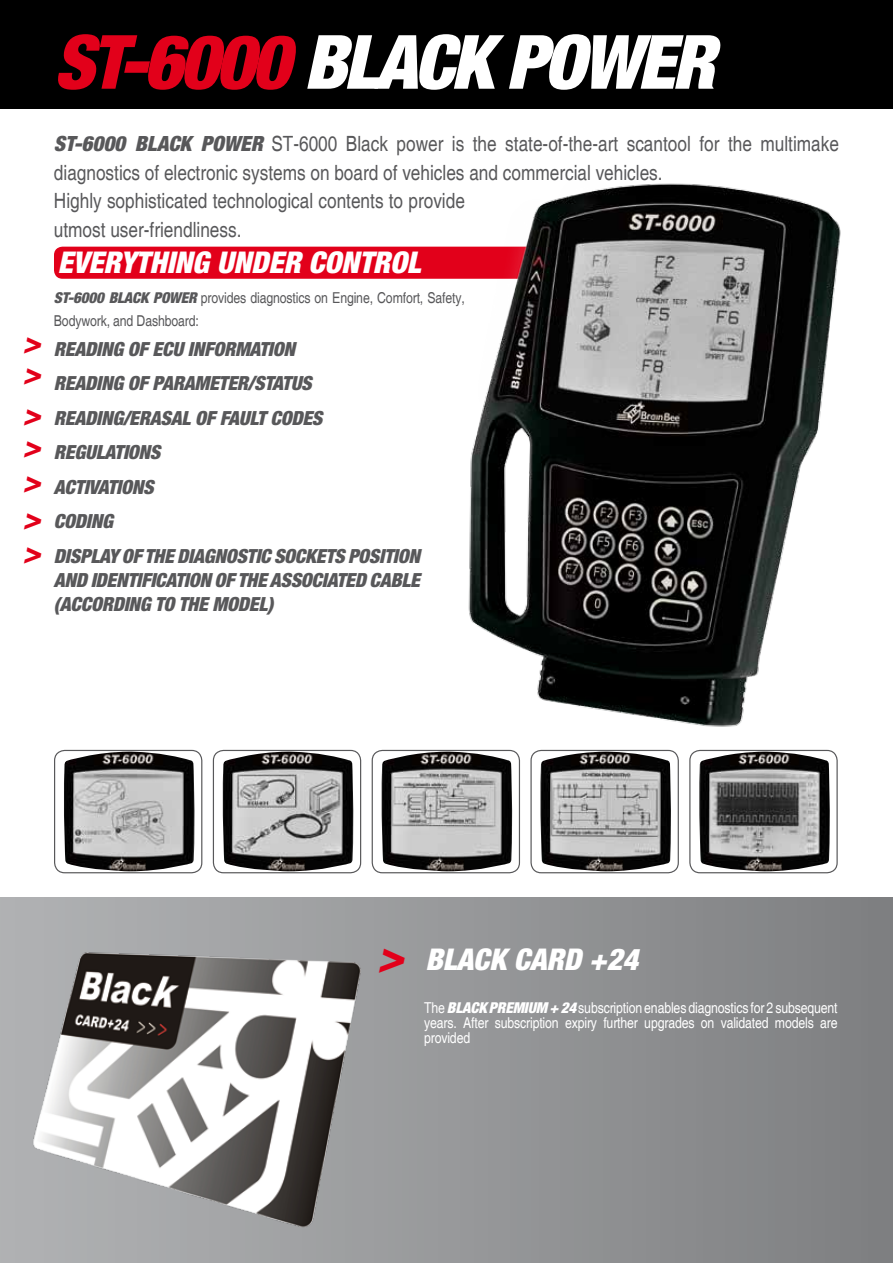
<style>
.page{position:relative;width:893px;height:1263px;background:#fff}
.page>*{position:absolute;margin:0;border:0;box-sizing:border-box;transform-origin:0 0}
.t1{font:italic 900 condensed 74.85px "Helvetica Neue";letter-spacing:-.04em;color:#fff}
.t2{font:italic 900 condensed 30px "Helvetica Neue";color:#fff}
.t3{font:italic 900 condensed 30px/31.2px "Helvetica Neue";color:#e2001a}
.t4{font:condensed 21px/28.5px "Helvetica";color:#58585a}
.t5{font:italic 900 condensed 19.5px/34.5px "Helvetica Neue";letter-spacing:-.01em;color:#58585a}
.t6{font:condensed 15px/15px "Helvetica";letter-spacing:-.01em;color:#fff;text-align:justify}
.t7{font:condensed 15px/22.5px "Helvetica";letter-spacing:-.01em;color:#58585a}
.s1{color:#e2001a}
.s2{font-family:"Helvetica Neue";font-weight:900;font-style:italic}
.s3{font-size:44.7px;color:#e2001a}
</style>
<div class="page">
<div style="left:0;top:0;width:893px;height:108px;background:#000"></div>
<div style="left:0;top:897px;width:893px;height:366px;background:linear-gradient(to right,#b1b3b4,#7e7f81)"></div>
<img style="left:64px;top:752px;width:131px;height:119px">
<div style="left:54px;top:750px;width:148px;height:123px;border:1px solid #58585a;border-radius:10px"></div>
<img style="left:222px;top:752px;width:132px;height:119px">
<div style="left:213px;top:750px;width:148px;height:123px;border:1px solid #58585a;border-radius:10px"></div>
<img style="left:381px;top:752px;width:132px;height:119px">
<div style="left:372px;top:750px;width:148px;height:123px;border:1px solid #58585a;border-radius:10px"></div>
<img style="left:540px;top:752px;width:131px;height:119px">
<div style="left:530px;top:750px;width:149px;height:123px;border:1px solid #58585a;border-radius:10px"></div>
<img style="left:699px;top:752px;width:131px;height:119px">
<div style="left:689px;top:750px;width:149px;height:123px;border:1px solid #58585a;border-radius:10px"></div>
<div style="left:54px;top:247px;width:772px;height:32px;background:#e2001a;border-radius:9px"></div>
<img style="left:28px;top:945px;width:349px;height:284px">
<img style="left:465px;top:183px;width:376px;height:544px">
<h1 class="t1" style="left:54px;top:16px;width:662px"><span class="s1">ST-6000</span> BLACK POWER</h1>
<h2 class="t3" style="left:23px;top:326px;width:19px">&gt; &gt;</h2>
<h2 class="t3" style="left:23px;top:398px;width:19px;line-height:32px">&gt; &gt;</h2>
<h2 class="t3" style="left:23px;top:463px;width:19px;line-height:36.9px">&gt; &gt;</h2>
<h2 class="t3" style="left:23px;top:536px;width:19px">&gt;</h2>
<p class="t4" style="left:54px;top:130px;width:786px"><span class="s2">ST-6000 BLACK POWER</span> ST-6000 Black power is the state-of-the-art scantool for the multimake diagnostics of electronic systems on board of vehicles and commercial vehicles.<br>Highly sophisticated technological contents to provide<br>utmost user-friendliness.</p>
<h2 class="t2" style="left:58px;top:244px;width:364px">EVERYTHING UNDER CONTROL</h2>
<p class="t7" style="left:54px;top:287px;width:412px"><span class="s2">ST-6000 BLACK POWER</span> provides diagnostics on Engine, Comfort, Safety,<br>Bodywork, and Dashboard:</p>
<p class="t5" style="left:54px;top:331px;width:367px">READING OF ECU INFORMATION<br>READING OF PARAMETER/STATUS<br>READING/ERASAL OF FAULT CODES<br>REGULATIONS<br>ACTIVATIONS<br>CODING<br>DISPLAY OF THE DIAGNOSTIC SOCKETS POSITION</p>
<p class="t5" style="left:54px;top:568px;width:367px;line-height:24px">AND IDENTIFICATION OF THE ASSOCIATED CABLE (ACCORDING TO THE MODEL)</p>
<h2 class="t2" style="left:377px;top:940px;width:263px"><span class="s3">&gt;</span> BLACK CARD +24</h2>
<p class="t6" style="left:424px;top:1000px;width:415px">The <span class="s2">BLACK PREMIUM + 24</span> subscription enables diagnostics for 2 subsequent years. After subscription expiry further upgrades on validated models are provided</p>
</div>
